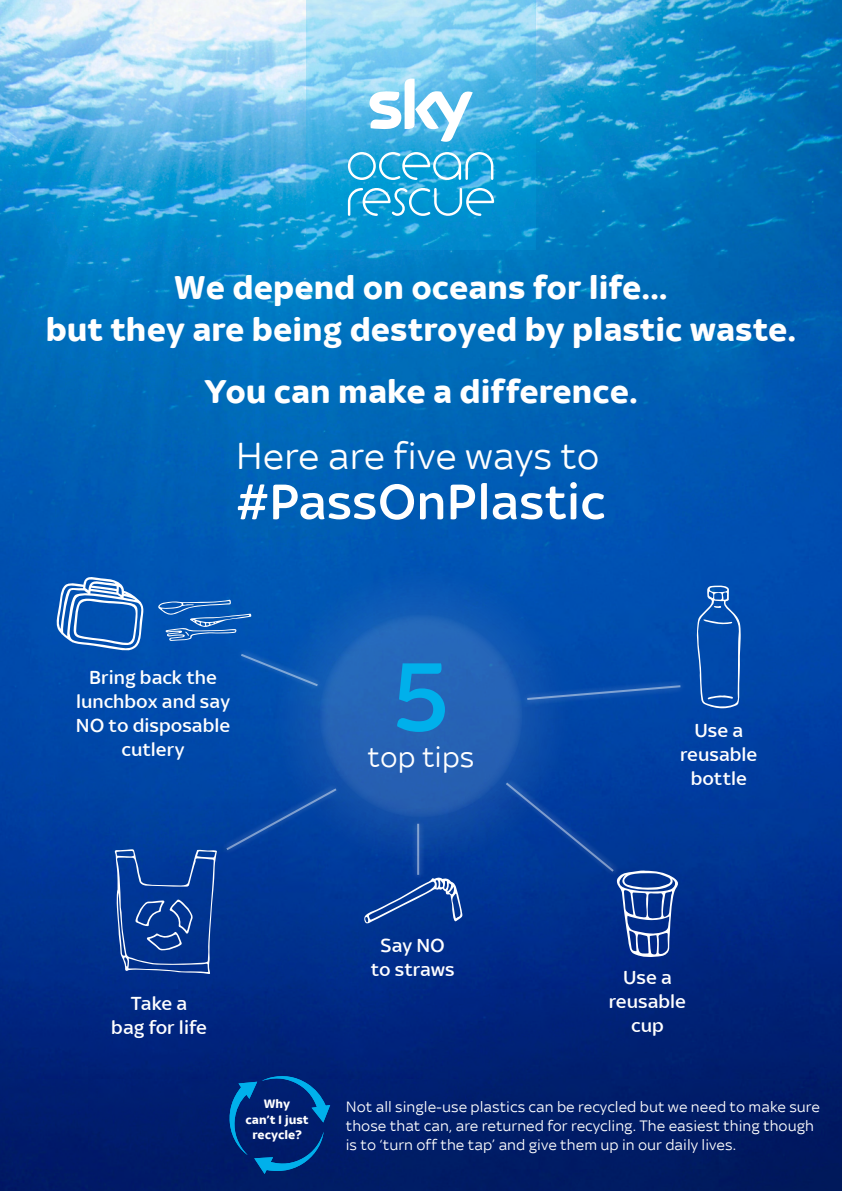
<style>
.page{position:relative;width:842px;height:1191px;background:#fff}
.page>*{position:absolute;margin:0;border:0;box-sizing:border-box;transform-origin:0 0}
.t1{font:500 104px "Sky Text";color:#00b0eb}
.t2{font:500 53px "Sky Text";color:#fff}
.t3{font:40px "Sky Text";color:#fff}
.t4{font:700 35px/42px "Sky Text";color:#fff;text-align:center}
.t5{font:31px "Sky Text";color:#fff}
.t6{font:500 20px/24px "Sky Text";color:#fff;text-align:center}
.t7{font:16px/19.2px "Sky Text";color:#fff}
.t8{font:700 13px/15.6px "Sky Text";color:#fff;text-align:center}
</style>
<div class="page">
<img style="left:0;top:0;width:842px;height:1191px">
<svg style="left:227px;top:1074px;width:103px;height:102px;background:#00327e"></svg>
<div style="left:271px;top:566px;width:299px;height:299px;background:linear-gradient(to bottom,#0759b7,#0b44a0)"></div>
<div style="left:320px;top:614px;width:202px;height:203px;background:#2663b6;border-radius:50%"></div>
<svg style="left:697px;top:585px;width:44px;height:123px;background:#1e5fb5"></svg>
<svg style="left:114px;top:781px;width:237px;height:193px;background:#083f9b"></svg>
<svg style="left:364px;top:877px;width:99px;height:47px;background:#1f4ea0"></svg>
<svg style="left:56px;top:576px;width:88px;height:75px"></svg>
<svg style="left:306px;top:0;width:230px;height:249px;background:#54b9e5"></svg>
<svg style="left:348px;top:152px;width:146px;height:64px;background:#3eb1de"></svg>
<svg style="left:370px;top:79px;width:103px;height:63px"></svg>
<svg style="left:158px;top:599px;width:168px;height:120px;background:#0a57b3"></svg>
<svg style="left:483px;top:774px;width:196px;height:184px;background:#0a3d99"></svg>
<div style="left:411px;top:817px;width:15px;height:63px;background:#fff;opacity:.75"></div>
<hr style="left:417px;top:823px;width:2px;height:51px;background:#fff">
<div style="left:521px;top:679px;width:165px;height:27px;background:#fff;opacity:.75"></div>
<svg style="left:525px;top:684px;width:157px;height:17px;background:#1758b1"></svg>
<h3 class="t4" style="left:46px;top:268px;width:752px">We depend on oceans for life…<br>but they are being destroyed by plastic waste.</h3>
<h3 class="t4" style="left:204px;top:372px;width:435px">You can make a difference.</h3>
<h3 class="t3" style="left:236px;top:433px;width:365px">Here are five ways to</h3>
<h2 class="t2" style="left:236px;top:471px;width:371px">#PassOnPlastic</h2>
<p class="t6" style="left:76px;top:666px;width:156px">Bring back the lunchbox and say<br>NO to disposable cutlery</p>
<h1 class="t1" style="left:393px;top:637px;width:57px">5</h1>
<h3 class="t5" style="left:367px;top:739px;width:108px">top tips</h3>
<p class="t6" style="left:680px;top:720px;width:79px">Use a reusable bottle</p>
<p class="t6" style="left:111px;top:992px;width:97px">Take a<br>bag for life</p>
<p class="t8" style="left:246px;top:1097px;width:65px">Why<br>can’t I just recycle?</p>
<p class="t6" style="left:371px;top:934px;width:86px">Say NO to straws</p>
<p class="t6" style="left:609px;top:967px;width:79px">Use a reusable cup</p>
<p class="t7" style="left:346px;top:1097px;width:476px">Not all single-use plastics can be recycled but we need to make sure those that can, are returned for recycling. The easiest thing though is to ‘turn off the tap’ and give them up in our daily lives.</p>
</div>
